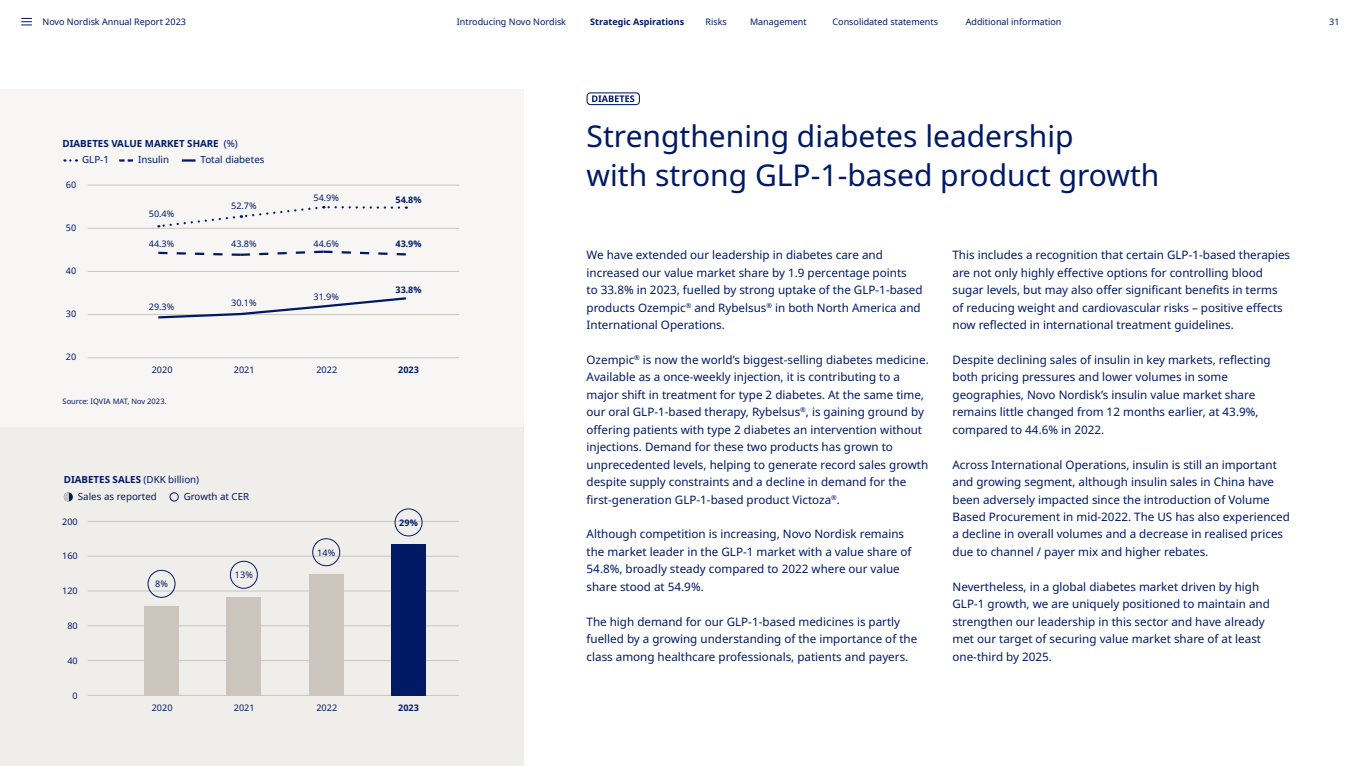
<style>
.page{position:relative;width:1361px;height:766px;background:#fff}
.page>*{position:absolute;margin:0;border:0;box-sizing:border-box;transform-origin:0 0}
.t1{font:30px/39px "Apis";color:#001965}
.t2{font:11.7px/17.4px "Apis";color:#001965}
.t3{font:9.75px/16.5px "Apis";color:#001965}
.t4{font:700 9.75px/16.5px "Apis";color:#001965}
.t5{font:9px "Apis";color:#001965}
.t6{font:700 9px "Apis";color:#001965}
.t7{font:7.5px "Apis";color:#001965}
.s1{font-weight:400}
.s2{font-weight:700}
</style>
<div class="page">
<div style="left:0;top:89px;width:523px;height:338px;background:#f7f6f5"></div>
<div style="left:0;top:427px;width:523px;height:338px;background:#f0eeeb"></div>
<div style="left:586px;top:92px;width:54px;height:13px;border:1px solid #001965;border-radius:3px"></div>
<svg style="left:592px;top:95px;width:42px;height:7px"></svg>
<svg style="left:64px;top:159px;width:13px;height:2px"></svg>
<svg style="left:119px;top:159px;width:14px;height:2px"></svg>
<svg style="left:182px;top:159px;width:14px;height:2px"></svg>
<hr style="left:88px;top:314px;width:371px;height:1px;background:#ccc5bd">
<hr style="left:88px;top:228px;width:371px;height:1px;background:#ccc5bd">
<hr style="left:88px;top:271px;width:371px;height:1px;background:#ccc5bd">
<hr style="left:88px;top:185px;width:371px;height:1px;background:#ccc5bd">
<hr style="left:88px;top:695px;width:371px;height:1px;background:#ccc5bd">
<hr style="left:88px;top:625px;width:371px;height:1px;background:#ccc5bd">
<hr style="left:88px;top:660px;width:371px;height:1px;background:#ccc5bd">
<hr style="left:88px;top:555px;width:371px;height:1px;background:#ccc5bd">
<hr style="left:88px;top:590px;width:371px;height:1px;background:#ccc5bd">
<hr style="left:88px;top:521px;width:371px;height:1px;background:#ccc5bd">
<svg style="left:64px;top:492px;width:9px;height:9px"></svg>
<svg style="left:64px;top:492px;width:4px;height:9px"></svg>
<div style="left:170px;top:492px;width:9px;height:9px;border:1px solid #001965;border-radius:50%"></div>
<div style="left:148px;top:569px;width:27px;height:28px;border:1px solid #001965;border-radius:50%"></div>
<div style="left:144px;top:606px;width:35px;height:89px;background:#ccc5bd"></div>
<div style="left:230px;top:560px;width:28px;height:28px;border:1px solid #001965;border-radius:50%"></div>
<div style="left:227px;top:597px;width:34px;height:98px;background:#ccc5bd"></div>
<div style="left:395px;top:508px;width:27px;height:28px;border:1px solid #001965;border-radius:50%"></div>
<div style="left:391px;top:544px;width:34px;height:151px;background:#001965"></div>
<div style="left:312px;top:538px;width:28px;height:28px;border:1px solid #001965;border-radius:50%"></div>
<div style="left:309px;top:574px;width:34px;height:121px;background:#ccc5bd"></div>
<hr style="left:88px;top:357px;width:371px;height:1px;background:#ccc5bd">
<svg style="left:158px;top:297px;width:248px;height:22px"></svg>
<svg style="left:158px;top:250px;width:248px;height:6px"></svg>
<svg style="left:158px;top:206px;width:241px;height:22px"></svg>
<svg style="left:21px;top:18px;width:11px;height:8px"></svg>
<p class="t5" style="left:43px;top:15px;width:145px">Novo Nordisk Annual Report 2023</p>
<p class="t5" style="left:457px;top:15px;width:111px">Introducing Novo Nordisk</p>
<p class="t6" style="left:590px;top:15px;width:95px">Strategic Aspirations</p>
<p class="t5" style="left:705px;top:15px;width:23px">Risks</p>
<p class="t5" style="left:750px;top:15px;width:58px">Management</p>
<p class="t5" style="left:832px;top:15px;width:107px">Consolidated statements</p>
<p class="t5" style="left:966px;top:15px;width:97px">Additional information</p>
<p class="t5" style="left:1329px;top:15px;width:12px">31</p>
<p class="t4" style="left:82px;top:135px;width:157px;text-indent:-20px">DIABETES VALUE MARKET SHARE <span class="s1">(%)<br>GLP-1</span></p>
<p class="t3" style="left:138px;top:151px;width:33px">Insulin</p>
<p class="t3" style="left:201px;top:151px;width:65px">Total diabetes</p>
<p class="t5" style="left:66px;top:178px;width:12px">60</p>
<p class="t5" style="left:66px;top:221px;width:12px">50</p>
<p class="t5" style="left:66px;top:264px;width:12px">40</p>
<p class="t5" style="left:66px;top:307px;width:12px">30</p>
<p class="t5" style="left:66px;top:350px;width:12px">20</p>
<p class="t5" style="left:149px;top:207px;width:27px">50.4%</p>
<p class="t5" style="left:149px;top:237px;width:27px">44.3%</p>
<p class="t5" style="left:149px;top:300px;width:27px">29.3%</p>
<p class="t5" style="left:231px;top:200px;width:27px">52.7%</p>
<p class="t5" style="left:231px;top:237px;width:27px">43.8%</p>
<p class="t5" style="left:231px;top:297px;width:27px">30.1%</p>
<p class="t5" style="left:313px;top:191px;width:27px">54.9%</p>
<p class="t5" style="left:313px;top:237px;width:27px">44.6%</p>
<p class="t5" style="left:313px;top:290px;width:27px">31.9%</p>
<p class="t6" style="left:395px;top:193px;width:28px">54.8%</p>
<p class="t6" style="left:395px;top:237px;width:28px">43.9%</p>
<p class="t6" style="left:395px;top:283px;width:28px">33.8%</p>
<p class="t5" style="left:152px;top:364px;width:22px">2020</p>
<p class="t5" style="left:234px;top:364px;width:22px">2021</p>
<p class="t5" style="left:316px;top:364px;width:22px">2022</p>
<p class="t6" style="left:398px;top:364px;width:22px">2023</p>
<p class="t7" style="left:63px;top:395px;width:106px">Source: IQVIA MAT, Nov 2023.</p>
<p class="t3" style="left:78px;top:471px;width:123px;text-indent:-14px"><span class="s2">DIABETES SALES</span> (DKK billion)<br>Sales as reported</p>
<p class="t3" style="left:184px;top:488px;width:67px">Growth at CER</p>
<p class="t5" style="left:62px;top:515px;width:17px">200</p>
<p class="t5" style="left:62px;top:549px;width:17px">160</p>
<p class="t5" style="left:62px;top:584px;width:17px">120</p>
<p class="t5" style="left:67px;top:619px;width:12px">80</p>
<p class="t5" style="left:67px;top:654px;width:12px">40</p>
<p class="t5" style="left:73px;top:688px;width:7px">0</p>
<p class="t5" style="left:155px;top:577px;width:14px">8%</p>
<p class="t5" style="left:152px;top:701px;width:22px">2020</p>
<p class="t5" style="left:235px;top:568px;width:19px">13%</p>
<p class="t5" style="left:234px;top:701px;width:22px">2021</p>
<p class="t5" style="left:317px;top:545px;width:19px">14%</p>
<p class="t5" style="left:316px;top:701px;width:22px">2022</p>
<p class="t6" style="left:399px;top:516px;width:20px">29%</p>
<p class="t6" style="left:398px;top:701px;width:22px">2023</p>
<h1 class="t1" style="left:586px;top:117px;width:574px">Strengthening diabetes leadership<br>with strong GLP-1-based product growth</h1>
<p class="t2" style="left:586px;top:246px;width:338px">We have extended our leadership in diabetes care and increased our value market share by 1.9 percentage points<br>to 33.8% in 2023, fuelled by strong uptake of the GLP-1-based products Ozempic<sup>®</sup> and Rybelsus<sup>®</sup> in both North America and International Operations.</p>
<p class="t2" style="left:586px;top:351px;width:344px">Ozempic<sup>®</sup> is now the world’s biggest-selling diabetes medicine.<br>Available as a once-weekly injection, it is contributing to a major shift in treatment for type 2 diabetes. At the same time, our oral GLP-1-based therapy, Rybelsus<sup>®</sup>, is gaining ground by offering patients with type 2 diabetes an intervention without injections. Demand for these two products has grown to unprecedented levels, helping to generate record sales growth despite supply constraints and a decline in demand for the first-generation GLP-1-based product Victoza<sup>®</sup>.</p>
<p class="t2" style="left:586px;top:525px;width:326px">Although competition is increasing, Novo Nordisk remains the market leader in the GLP-1 market with a value share of 54.8%, broadly steady compared to 2022 where our value share stood at 54.9%.</p>
<p class="t2" style="left:586px;top:613px;width:332px">The high demand for our GLP-1-based medicines is partly fuelled by a growing understanding of the importance of the class among healthcare professionals, patients and payers.</p>
<p class="t2" style="left:952px;top:246px;width:339px">This includes a recognition that certain GLP-1-based therapies are not only highly effective options for controlling blood sugar levels, but may also offer significant benefits in terms of reducing weight and cardiovascular risks – positive effects now reflected in international treatment guidelines.</p>
<p class="t2" style="left:952px;top:351px;width:320px">Despite declining sales of insulin in key markets, reflecting both pricing pressures and lower volumes in some geographies, Novo Nordisk’s insulin value market share remains little changed from 12 months earlier, at 43.9%, compared to 44.6% in 2022.</p>
<p class="t2" style="left:952px;top:456px;width:339px">Across International Operations, insulin is still an important and growing segment, although insulin sales in China have been adversely impacted since the introduction of Volume Based Procurement in mid-2022. The US has also experienced a decline in overall volumes and a decrease in realised prices due to channel / payer mix and higher rebates.</p>
<p class="t2" style="left:952px;top:578px;width:319px">Nevertheless, in a global diabetes market driven by high GLP-1 growth, we are uniquely positioned to maintain and strengthen our leadership in this sector and have already met our target of securing value market share of at least one-third by 2025.</p>
</div>
